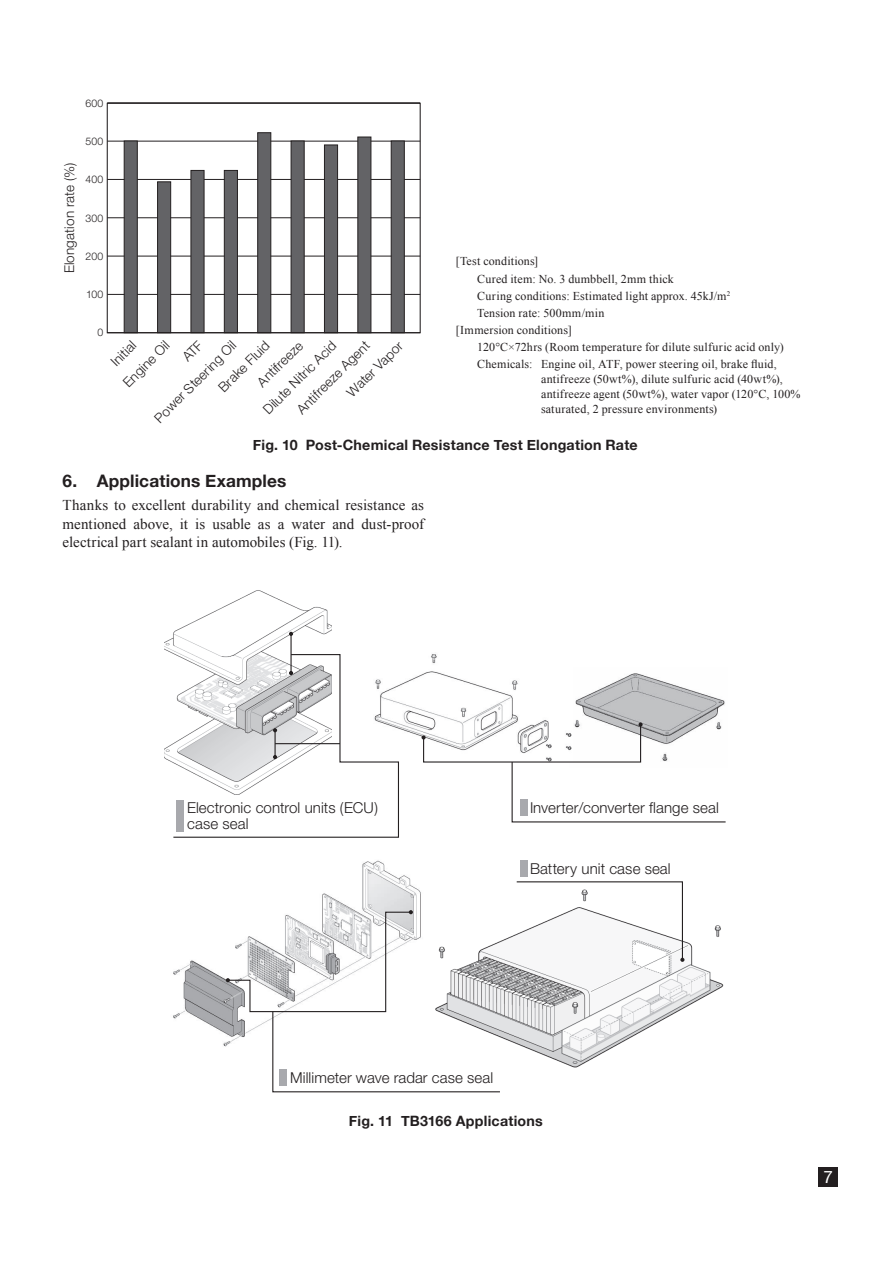
<style>
.page{position:relative;width:893px;height:1263px;background:#fff}
.page>*{position:absolute;margin:0;border:0;box-sizing:border-box;transform-origin:0 0}
.Heading1{font:700 17.25px "Helvetica Neue";letter-spacing:.01em;color:#231f20}
.t1{font:16.95px "Helvetica Neue";color:#fff}
.Body{font:15px/18.8px "Times New Roman";letter-spacing:.005em;color:#231f20;text-align:justify}
.t2{font:300 15px/16.6px "Helvetica Neue";letter-spacing:.005em;color:#231f20}
.Caption_1L{font:700 14.25px "Helvetica Neue";letter-spacing:.015em;color:#231f20}
.t3{font:300 13.5px/23.5px "Helvetica Neue";letter-spacing:.01em;color:#231f20}
.Note_1{font:12px/15px "Times New Roman";letter-spacing:.015em;color:#231f20}
.t4{font:300 10.5px "Helvetica Neue";letter-spacing:.03em;color:#231f20}
</style>
<div class="page">
<div style="left:818px;top:1167px;width:20px;height:19px;background:#231f20"></div>
<hr style="left:107px;top:294px;width:313px;height:1px;background:#231f20">
<hr style="left:107px;top:256px;width:313px;height:1px;background:#231f20">
<hr style="left:107px;top:217px;width:313px;height:1px;background:#231f20">
<hr style="left:107px;top:141px;width:313px;height:1px;background:#231f20">
<hr style="left:107px;top:179px;width:313px;height:1px;background:#231f20">
<div style="left:124px;top:141px;width:14px;height:192px;background:#636366;border:1px solid #231f20"></div>
<div style="left:157px;top:181px;width:14px;height:152px;background:#636366;border:1px solid #231f20"></div>
<div style="left:191px;top:170px;width:13px;height:163px;background:#636366;border:1px solid #231f20"></div>
<div style="left:224px;top:170px;width:14px;height:163px;background:#636366;border:1px solid #231f20"></div>
<div style="left:257px;top:132px;width:14px;height:201px;background:#636366;border:1px solid #231f20"></div>
<div style="left:291px;top:141px;width:13px;height:192px;background:#636366;border:1px solid #231f20"></div>
<div style="left:324px;top:145px;width:14px;height:188px;background:#636366;border:1px solid #231f20"></div>
<div style="left:357px;top:137px;width:14px;height:196px;background:#636366;border:1px solid #231f20"></div>
<div style="left:391px;top:141px;width:14px;height:192px;background:#636366;border:1px solid #231f20"></div>
<div style="left:107px;top:103px;width:314px;height:230px;border:1px solid #231f20"></div>
<img style="left:164px;top:590px;width:168px;height:173px">
<hr style="left:290px;top:634px;width:2px;height:39px;background:#231f20">
<svg style="left:289px;top:632px;width:4px;height:4px"></svg>
<svg style="left:172px;top:653px;width:554px;height:439px"></svg>
<div style="left:520px;top:799px;width:7px;height:17px;background:#a8a9ad"></div>
<div style="left:177px;top:800px;width:7px;height:31px;background:#a8a9ad"></div>
<div style="left:279px;top:1069px;width:7px;height:17px;background:#a8a9ad"></div>
<div style="left:520px;top:860px;width:7px;height:17px;background:#a8a9ad"></div>
<hr style="left:275px;top:743px;width:65px;height:1px;background:#231f20">
<p class="t4" style="left:85px;top:97px;width:20px">600</p>
<p class="t3" style="left:57px;top:273px;width:112px;rotate:-90deg">Elongation rate (%)</p>
<p class="t4" style="left:85px;top:135px;width:19px">500</p>
<p class="t4" style="left:85px;top:173px;width:20px">400</p>
<p class="t4" style="left:85px;top:211px;width:20px">300</p>
<p class="t4" style="left:86px;top:250px;width:19px">200</p>
<p class="t4" style="left:86px;top:288px;width:19px">100</p>
<p class="t4" style="left:98px;top:326px;width:7px">0</p>
<p class="t3" style="left:212px;top:381px;width:67px;rotate:-45deg">Brake Fluid</p>
<p class="t3" style="left:257px;top:403px;width:98px;rotate:-45deg">Dilute Nitric Acid</p>
<p class="t3" style="left:100px;top:360px;width:61px;text-indent:6px;rotate:-45deg">Initial<br>Engine Oil</p>
<p class="t3" style="left:148px;top:412px;width:111px;rotate:-45deg">Power Steering Oil</p>
<p class="t3" style="left:290px;top:403px;width:98px;rotate:-45deg">Antifreeze Agent</p>
<p class="t3" style="left:341px;top:386px;width:74px;rotate:-45deg">Water Vapor</p>
<p class="t3" style="left:251px;top:376px;width:60px;rotate:-45deg">Antifreeze</p>
<p class="Note_1" style="left:456px;top:254px;width:84px">[Test conditions]</p>
<p class="Note_1" style="left:477px;top:271px;width:198px">Cured item: No. 3 dumbbell, 2mm thick</p>
<p class="Note_1" style="left:477px;top:288px;width:255px">Curing conditions: Estimated light approx. 45kJ/m<sup>2</sup></p>
<p class="Note_1" style="left:477px;top:305px;width:129px">Tension rate: 500mm/min</p>
<p class="Note_1" style="left:456px;top:322px;width:117px">[Immersion conditions]</p>
<p class="Note_1" style="left:477px;top:339px;width:308px">120°C×72hrs (Room temperature for dilute sulfuric acid only)</p>
<p class="Note_1" style="left:541px;top:357px;width:261px;text-indent:-64px">Chemicals: Engine oil, ATF, power steering oil, brake fluid, antifreeze (50wt%), dilute sulfuric acid (40wt%), antifreeze agent (50wt%), water vapor (120°C, 100% saturated, 2 pressure environments)</p>
<p class="Caption_1L" style="left:253px;top:434px;width:386px">Fig. 10 Post-Chemical Resistance Test Elongation Rate</p>
<p class="Heading1" style="left:63px;top:467px;width:225px">6. Applications Examples</p>
<p class="Body" style="left:63px;top:495px;width:363px">Thanks to excellent durability and chemical resistance as mentioned above, it is usable as a water and dust-proof electrical part sealant in automobiles (Fig. 11).</p>
<p class="t2" style="left:187px;top:798px;width:192px">Electronic control units (ECU) case seal</p>
<p class="t2" style="left:530px;top:798px;width:190px">Inverter/converter flange seal</p>
<p class="t2" style="left:530px;top:859px;width:142px">Battery unit case seal</p>
<p class="t2" style="left:290px;top:1069px;width:204px">Millimeter wave radar case seal</p>
<p class="Caption_1L" style="left:349px;top:1109px;width:195px">Fig. 11 TB3166 Applications</p>
<h2 class="t1" style="left:823px;top:1164px;width:11px">7</h2>
</div>
